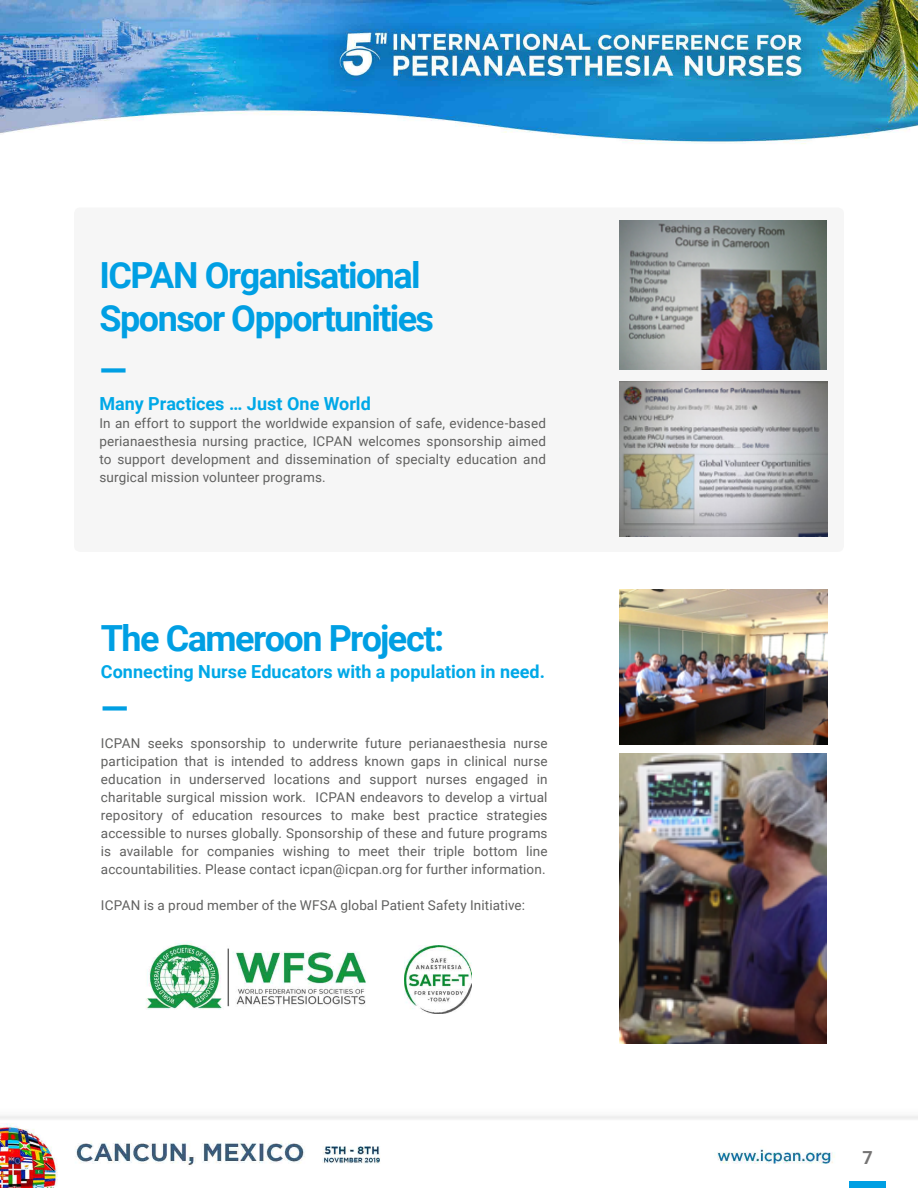
<style>
.page{position:relative;width:918px;height:1188px;background:#fff}
.page>*{position:absolute;margin:0;border:0;box-sizing:border-box;transform-origin:0 0}
.t1{font:700 36px/43.2px "Roboto";letter-spacing:-.045em;color:#009fe3}
.t2{font:700 18px "Roboto";color:#00a8e7}
.t3{font:700 18px "Roboto";color:#757474}
.t4{font:13.5px/18px "Roboto";letter-spacing:.01em;color:#60605f;text-align:justify}
</style>
<div class="page">
<img style="left:0;top:0;width:918px;height:1188px">
<div style="left:849px;top:1182px;width:37px;height:6px;background:#009fe3"></div>
<div style="left:74px;top:207px;width:770px;height:345px;background:#f6f6f6;border-radius:6px"></div>
<img style="left:620px;top:221px;width:207px;height:149px">
<img style="left:620px;top:381px;width:208px;height:156px">
<img style="left:620px;top:590px;width:207px;height:155px">
<img style="left:620px;top:754px;width:207px;height:289px">
<img style="left:404px;top:945px;width:67px;height:68px">
<img style="left:140px;top:940px;width:232px;height:74px">
<h1 class="t1" style="left:99px;top:252px;width:336px">ICPAN Organisational<br>Sponsor Opportunities</h1>
<h1 class="t1" style="left:99px;top:347px;width:29px">—</h1>
<h2 class="t2" style="left:99px;top:391px;width:273px">Many Practices … Just One World</h2>
<p class="t4" style="left:99px;top:414px;width:448px">In an effort to support the worldwide expansion of safe, evidence-based perianaesthesia nursing practice, ICPAN welcomes sponsorship aimed to support development and dissemination of specialty education and surgical mission volunteer programs.</p>
<h1 class="t1" style="left:101px;top:615px;width:345px">The Cameroon Project:</h1>
<h2 class="t2" style="left:101px;top:659px;width:446px">Connecting Nurse Educators with a population in need.</h2>
<h1 class="t1" style="left:101px;top:685px;width:29px">—</h1>
<p class="t4" style="left:101px;top:734px;width:448px">ICPAN seeks sponsorship to underwrite future perianaesthesia nurse participation that is intended to address known gaps in clinical nurse education in underserved locations and support nurses engaged in charitable surgical mission work. ICPAN endeavors to develop a virtual repository of education resources to make best practice strategies accessible to nurses globally. Sponsorship of these and future programs is available for companies wishing to meet their triple bottom line accountabilities. Please contact icpan@icpan.org for further information.</p>
<p class="t4" style="left:101px;top:896px;width:426px">ICPAN is a proud member of the WFSA global Patient Safety Initiative:</p>
<h2 class="t3" style="left:862px;top:1145px;width:12px">7</h2>
</div>
